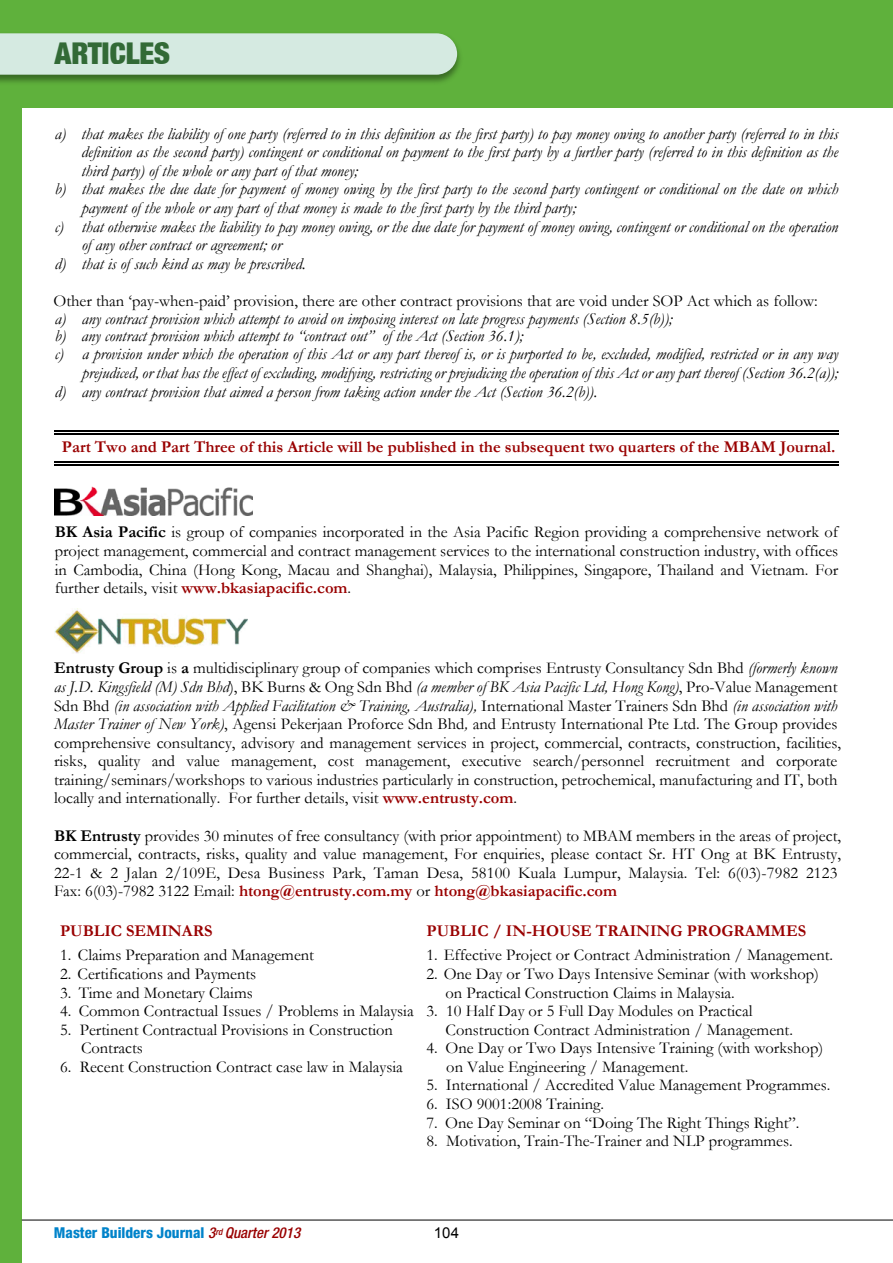
<style>
.page{position:relative;width:893px;height:1263px;background:#fff}
.page>*{position:absolute;margin:0;border:0;box-sizing:border-box;transform-origin:0 0}
.t1{font:30px "Basic Sans Heavy SF Bold";color:#326a36}
.t2{font:16.5px/18.6px "Garamond";color:#000}
.t3{font:italic 16.5px/16.5px "Garamond";color:#000}
.t4{font:700 16.5px "Garamond";color:#900}
.t5{font:800 condensed 15px "Helvetica Neue LT Std";color:#0083ca}
.t6{font:15px "Arial";color:#000}
.s1{font-weight:700}
.s2{font-weight:700;color:#900}
.s3{font-style:italic}
.s4{font-weight:500;font-style:italic;color:#900}
</style>
<div class="page">
<div style="left:0;top:0;width:22px;height:1263px;background:#5fb13c"></div>
<div style="left:0;top:0;width:893px;height:108px;background:#5fb13c"></div>
<img style="left:0;top:47px;width:460px;height:36px">
<div style="left:0;top:33px;width:457px;height:42px;background:#d5eae1"></div>
<hr style="left:22px;top:1220px;width:871px;height:1px;background:#000">
<img style="left:54px;top:486px;width:198px;height:29px">
<img style="left:54px;top:609px;width:193px;height:44px">
<hr style="left:54px;top:433px;width:785px;height:2px;background:#000">
<hr style="left:54px;top:430px;width:785px;height:2px;background:#000">
<hr style="left:54px;top:464px;width:785px;height:2px;background:#000">
<hr style="left:54px;top:461px;width:785px;height:2px;background:#000">
<h1 class="t1" style="left:54px;top:42px;width:117px">ARTICLES</h1>
<p class="t3" style="left:55px;top:127px;width:785px">a) that makes the liability of one party (referred to in this definition as the first party) to pay money owing to another party (referred to in this</p>
<p class="t3" style="left:82px;top:146px;width:758px">definition as the second party) contingent or conditional on payment to the first party by a further party (referred to in this definition as the</p>
<p class="t3" style="left:82px;top:164px;width:278px">third party) of the whole or any part of that money;</p>
<p class="t3" style="left:55px;top:183px;width:785px">b) that makes the due date for payment of money owing by the first party to the second party contingent or conditional on the date on which</p>
<p class="t3" style="left:82px;top:201px;width:496px">payment of the whole or any part of that money is made to the first party by the third party;</p>
<p class="t3" style="left:55px;top:220px;width:785px">c) that otherwise makes the liability to pay money owing, or the due date for payment of money owing, contingent or conditional on the operation</p>
<p class="t3" style="left:82px;top:239px;width:202px">of any other contract or agreement; or</p>
<p class="t3" style="left:55px;top:257px;width:252px">d) that is of such kind as may be prescribed.</p>
<p class="t2" style="left:53px;top:293px;width:766px">Other than ‘pay-when-paid’ provision, there are other contract provisions that are void under SOP Act which as follow:</p>
<p class="t3" style="left:55px;top:313px;width:619px">a) any contract provision which attempt to avoid on imposing interest on late progress payments (Section 8.5(b)); b) any contract provision which attempt to “contract out” of the Act (Section 36.1);</p>
<p class="t3" style="left:55px;top:348px;width:785px">c) a provision under which the operation of this Act or any part thereof is, or is purported to be, excluded, modified, restricted or in any way</p>
<p class="t3" style="left:82px;top:366px;width:757px">prejudiced, or that has the effect of excluding, modifying, restricting or prejudicing the operation of this Act or any part thereof (Section 36.2(a));</p>
<p class="t3" style="left:55px;top:385px;width:544px">d) any contract provision that aimed a person from taking action under the Act (Section 36.2(b)).</p>
<p class="t4" style="left:62px;top:441px;width:775px">Part Two and Part Three of this Article will be published in the subsequent two quarters of the MBAM Journal.</p>
<p class="t2" style="left:55px;top:525px;width:785px;text-align:justify"><span class="s1">BK Asia Pacific</span> is group of companies incorporated in the Asia Pacific Region providing a comprehensive network of project management, commercial and contract management services to the international construction industry, with offices in Cambodia, China (Hong Kong, Macau and Shanghai), Malaysia, Philippines, Singapore, Thailand and Vietnam. For further details, visit <span class="s2">www.bkasiapacific.com</span>.</p>
<p class="t2" style="left:54px;top:661px;width:789px"><span class="s1">Entrusty Group</span> is <span class="s1">a</span> multidisciplinary group of companies which comprises Entrusty Consultancy Sdn Bhd <span class="s3">(formerly known as J.D. Kingsfield (M) Sdn Bhd</span>), BK Burns &amp; Ong Sdn Bhd <span class="s3">(a member of BK Asia Pacific Ltd, Hong Kong)</span>, Pro-Value Management Sdn Bhd <span class="s3">(in association with Applied Facilitation &amp; Training, Australia),</span> International Master Trainers Sdn Bhd <span class="s3">(in association with Master Trainer of New York)</span>, Agensi Pekerjaan Proforce Sdn Bhd<span class="s3">,</span> and Entrusty International Pte Ltd. The Group provides comprehensive consultancy, advisory and management services in project, commercial, contracts, construction, facilities, risks, quality and value management, cost management, executive search/personnel recruitment and corporate training/seminars/workshops to various industries particularly in construction, petrochemical, manufacturing and IT, both locally and internationally. For further details, visit <span class="s2">www.entrusty.com</span>.</p>
<p class="t2" style="left:54px;top:828px;width:789px"><span class="s1">BK Entrusty</span> provides 30 minutes of free consultancy (with prior appointment) to MBAM members in the areas of project, commercial, contracts, risks, quality and value management, For enquiries, please contact Sr. HT Ong at BK Entrusty, 22-1 &amp; 2 Jalan 2/109E, Desa Business Park, Taman Desa, 58100 Kuala Lumpur, Malaysia. Tel: 6(03)-7982 2123<br>Fax: 6(03)-7982 3122 Email: <span class="s2">htong@entrusty.com.my</span> or <span class="s2">htong@bkasiapacific.com</span></p>
<p class="t4" style="left:60px;top:925px;width:154px">PUBLIC SEMINARS</p>
<p class="t4" style="left:426px;top:925px;width:381px">PUBLIC / IN-HOUSE TRAINING PROGRAMMES</p>
<p class="t2" style="left:60px;top:948px;width:256px">1. Claims Preparation and Management</p>
<p class="t2" style="left:60px;top:966px;width:198px">2. Certifications and Payments</p>
<p class="t2" style="left:60px;top:985px;width:194px">3. Time and Monetary Claims</p>
<p class="t2" style="left:60px;top:1003px;width:355px">4. Common Contractual Issues / Problems in Malaysia</p>
<p class="t2" style="left:81px;top:1022px;width:314px;text-indent:-21px">5. Pertinent Contractual Provisions in Construction<br>Contracts</p>
<p class="t2" style="left:60px;top:1059px;width:344px">6. Recent Construction Contract case law in Malaysia</p>
<p class="t2" style="left:426px;top:948px;width:408px">1. Effective Project or Contract Administration / Management.</p>
<p class="t2" style="left:446px;top:966px;width:375px;text-indent:-19px">2. One Day or Two Days Intensive Seminar (with workshop) on Practical Construction Claims in Malaysia.</p>
<p class="t2" style="left:446px;top:1003px;width:349px;text-indent:-19px">3. 10 Half Day or 5 Full Day Modules on Practical<br>Construction Contract Administration / Management.</p>
<p class="t2" style="left:446px;top:1041px;width:378px;text-indent:-20px">4. One Day or Two Days Intensive Training (with workshop) on Value Engineering / Management.</p>
<p class="t2" style="left:426px;top:1078px;width:405px">5. International / Accredited Value Management Programmes.</p>
<p class="t2" style="left:426px;top:1096px;width:179px">6. ISO 9001:2008 Training.</p>
<p class="t2" style="left:426px;top:1115px;width:374px">7. One Day Seminar on “Doing The Right Things Right”.</p>
<p class="t2" style="left:426px;top:1133px;width:368px">8. Motivation, Train-The-Trainer and NLP programmes.</p>
<p class="t5" style="left:54px;top:1227px;width:248px">Master Builders Journal <span class="s4">3</span><sup>rd</sup> <span class="s4">Quarter 2013</span></p>
<p class="t6" style="left:434px;top:1227px;width:27px">104</p>
</div>
